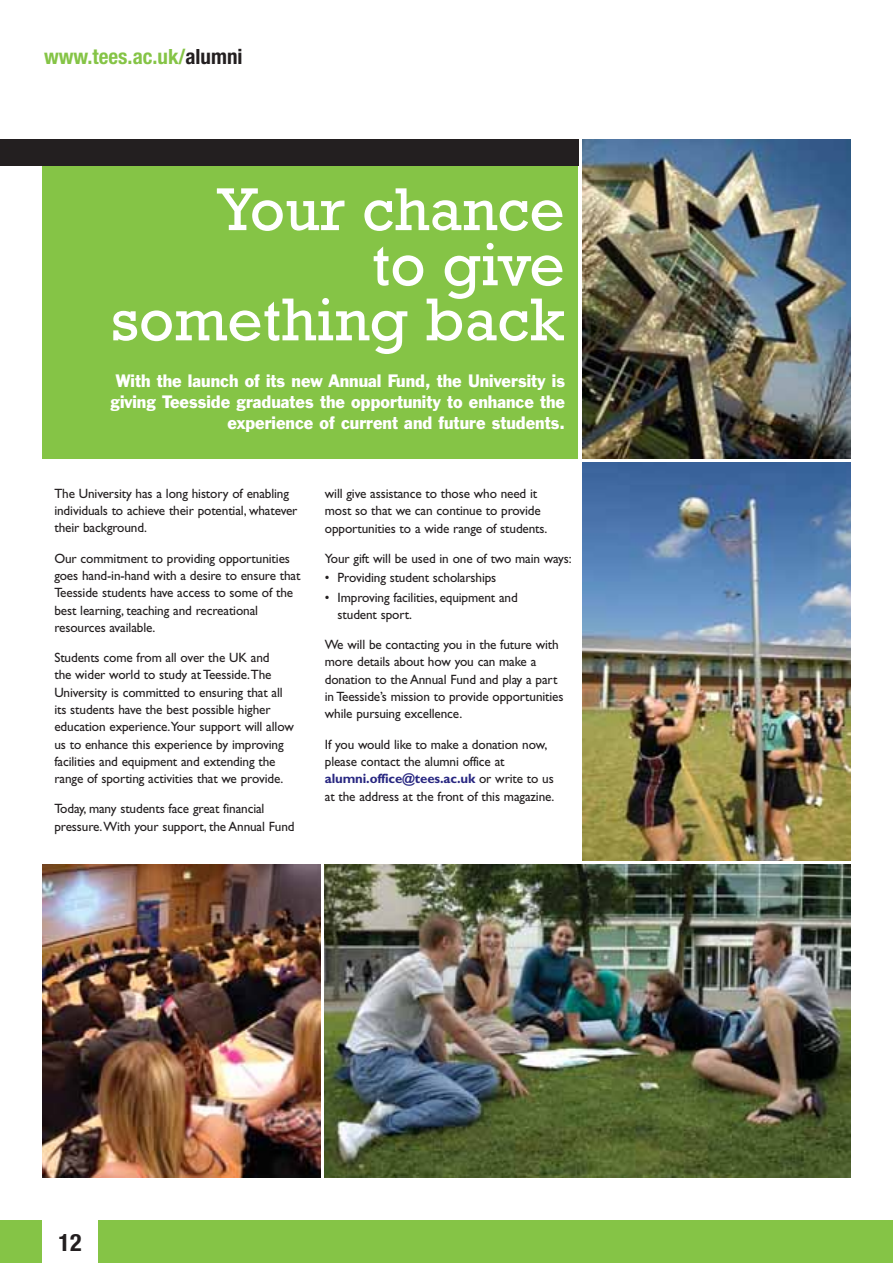
<style>
.page{position:relative;width:893px;height:1263px;background:#fff}
.page>*{position:absolute;margin:0;border:0;box-sizing:border-box;transform-origin:0 0}
.t1{font:61.5px/55.1px "Rockwell";color:#fff;text-align:right}
.t2{font:700 condensed 24px "Helvetica Neue";color:#231f20}
.t3{font:700 condensed 21px "Helvetica Neue";color:#85c446}
.t4{font:16.5px/21px "Franklin Gothic BT";color:#fff;text-align:right;scale:.95 1}
.t5{font:13.5px/17.4px "Gill Sans";letter-spacing:-.01em;color:#231f20}
.s1{color:#231f20}
.s2{font-weight:700;color:#282781}
</style>
<div class="page">
<div style="left:0;top:1220px;width:893px;height:43px;background:#85c446"></div>
<div style="left:43px;top:1220px;width:55px;height:43px;background:#fff"></div>
<div style="left:43px;top:139px;width:535px;height:319px;background:#85c446"></div>
<img style="left:325px;top:864px;width:525px;height:314px">
<img style="left:43px;top:864px;width:277px;height:314px">
<img style="left:583px;top:139px;width:267px;height:319px">
<img style="left:583px;top:462px;width:267px;height:398px">
<div style="left:0;top:139px;width:578px;height:27px;background:#231f20"></div>
<h3 class="t3" style="left:44px;top:49px;width:200px">www.tees.ac.uk/<span class="s1">alumni</span></h3>
<h1 class="t1" style="left:111px;top:188px;width:455px">Your chance<br>to give something back</h1>
<p class="t4" style="left:111px;top:372px;width:480px">With the launch of its new Annual Fund, the University is giving Teesside graduates the opportunity to enhance the experience of current and future students.</p>
<p class="t5" style="left:54px;top:486px;width:245px">The University has a long history of enabling individuals to achieve their potential, whatever their background.</p>
<p class="t5" style="left:54px;top:551px;width:248px">Our commitment to providing opportunities goes hand-in-hand with a desire to ensure that Teesside students have access to some of the best learning, teaching and recreational resources available.</p>
<p class="t5" style="left:54px;top:650px;width:241px">Students come from all over the UK and<br>the wider world to study at Teesside. The University is committed to ensuring that all its students have the best possible higher education experience.Your support will allow us to enhance this experience by improving facilities and equipment and extending the range of sporting activities that we provide.</p>
<p class="t5" style="left:54px;top:802px;width:242px">Today, many students face great financial pressure. With your support, the Annual Fund</p>
<p class="t5" style="left:325px;top:486px;width:224px">will give assistance to those who need it most so that we can continue to provide opportunities to a wide range of students.</p>
<p class="t5" style="left:325px;top:551px;width:248px">Your gift will be used in one of two main ways:</p>
<p class="t5" style="left:325px;top:570px;width:173px">• Providing student scholarships</p>
<p class="t5" style="left:338px;top:590px;width:182px;text-indent:-13px">• Improving facilities, equipment and student sport.</p>
<p class="t5" style="left:325px;top:637px;width:240px">We will be contacting you in the future with more details about how you can make a donation to the Annual Fund and play a part in Teesside’s mission to provide opportunities while pursuing excellence.</p>
<p class="t5" style="left:325px;top:737px;width:231px">If you would like to make a donation now, please contact the alumni office at <span class="s2">alumni.office@tees.ac.uk</span> or write to us at the address at the front of this magazine.</p>
<h2 class="t2" style="left:59px;top:1233px;width:25px">12</h2>
</div>
